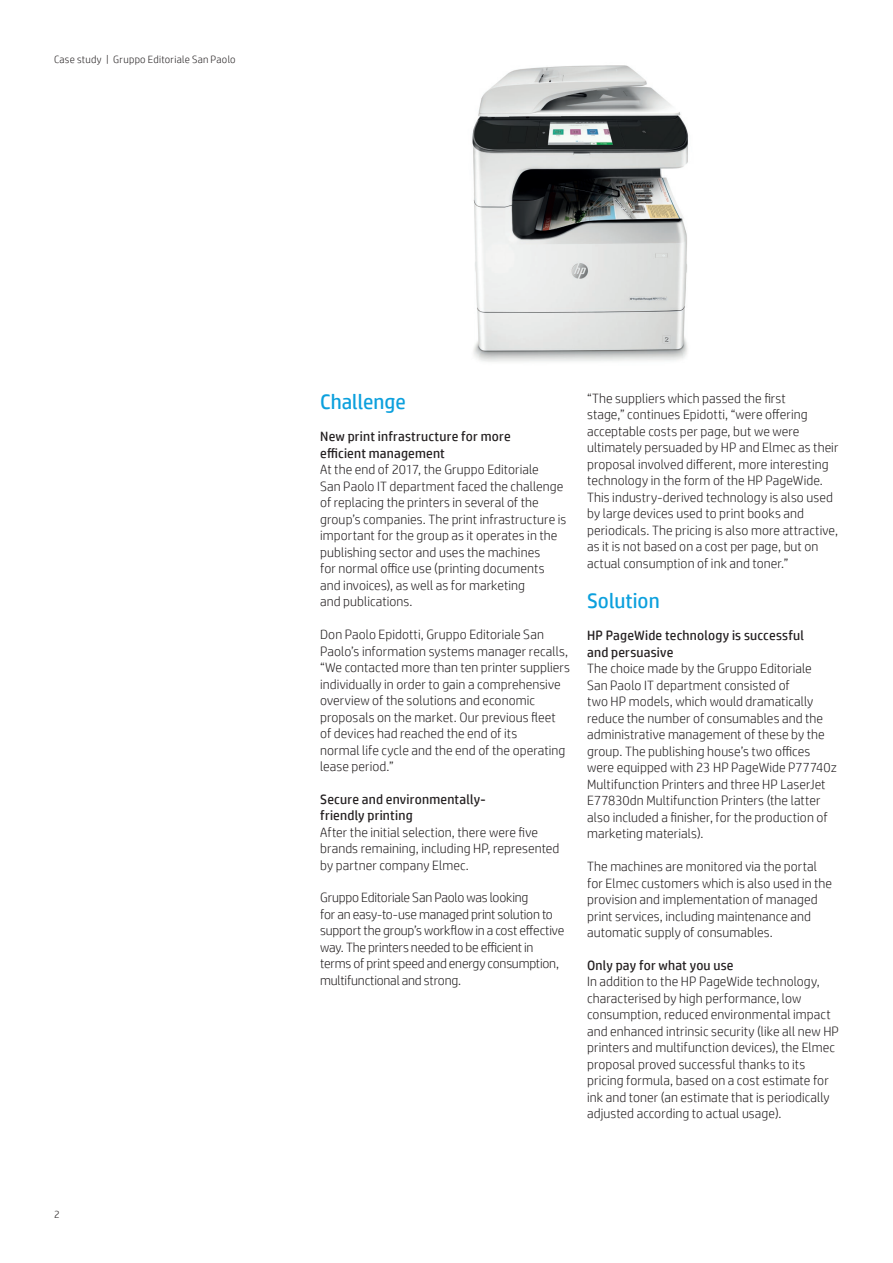
<style>
.page{position:relative;width:893px;height:1263px;background:#fff}
.page>*{position:absolute;margin:0;border:0;box-sizing:border-box;transform-origin:0 0}
.Subhead_14_16_bold_b{font:21px "HP Simplified";color:#0ca0dd}
.Body{font:300 13.5px/16.5px "HP Simplified";letter-spacing:.005em;color:#231f20}
.Body-2{font:300 13.5px/16.5px "HP Simplified";letter-spacing:-.015em;color:#231f20}
.Body_header_bold{font:13.5px/16.5px "HP Simplified";letter-spacing:.015em;color:#231f20}
.Title_descriptor{font:300 10.5px "HP Simplified";letter-spacing:.025em;color:#231f20}
.Page_number_left{font:300 10.5px "HP Simplified";color:#231f20}
</style>
<div class="page">
<img style="left:472px;top:65px;width:217px;height:297px">
<p class="Title_descriptor" style="left:54px;top:53px;width:183px">Case study | Gruppo Editoriale San Paolo</p>
<p class="Page_number_left" style="left:54px;top:1208px;width:7px">2</p>
<p class="Subhead_14_16_bold_b" style="left:320px;top:389px;width:87px">Challenge</p>
<p class="Body_header_bold" style="left:320px;top:428px;width:192px">New print infrastructure for more efficient management</p>
<p class="Body" style="left:320px;top:461px;width:248px">At the end of 2017, the Gruppo Editoriale<br>San Paolo IT department faced the challenge of replacing the printers in several of the group’s companies. The print infrastructure is important for the group as it operates in the publishing sector and uses the machines<br>for normal office use (printing documents and invoices), as well as for marketing<br>and publications.</p>
<p class="Body" style="left:320px;top:626px;width:251px">Don Paolo Epidotti, Gruppo Editoriale San Paolo’s information systems manager recalls, “We contacted more than ten printer suppliers individually in order to gain a comprehensive overview of the solutions and economic proposals on the market. Our previous fleet of devices had reached the end of its<br>normal life cycle and the end of the operating lease period.”</p>
<p class="Body_header_bold" style="left:320px;top:791px;width:167px">Secure and environmentally&shy;friendly printing</p>
<p class="Body" style="left:320px;top:824px;width:241px">After the initial selection, there were five brands remaining, including HP, represented by partner company Elmec.</p>
<p class="Body-2" style="left:320px;top:889px;width:246px">Gruppo Editoriale San Paolo was looking<br>for an easy-to-use managed print solution to support the group’s workflow in a cost effective way. The printers needed to be efficient in terms of print speed and energy consumption, multifunctional and strong.</p>
<p class="Body" style="left:587px;top:389px;width:253px">“The suppliers which passed the first<br>stage,” continues Epidotti, “were offering acceptable costs per page, but we were ultimately persuaded by HP and Elmec as their proposal involved different, more interesting technology in the form of the HP PageWide.<br>This industry-derived technology is also used by large devices used to print books and periodicals. The pricing is also more attractive, as it is not based on a cost per page, but on actual consumption of ink and toner.”</p>
<p class="Subhead_14_16_bold_b" style="left:587px;top:588px;width:74px">Solution</p>
<p class="Body_header_bold" style="left:587px;top:627px;width:218px">HP PageWide technology is successful and persuasive</p>
<p class="Body" style="left:587px;top:660px;width:251px">The choice made by the Gruppo Editoriale<br>San Paolo IT department consisted of<br>two HP models, which would dramatically reduce the number of consumables and the administrative management of these by the group. The publishing house’s two offices were equipped with 23 HP PageWide P77740z Multifunction Printers and three HP LaserJet E77830dn Multifunction Printers (the latter also included a finisher, for the production of marketing materials).</p>
<p class="Body" style="left:587px;top:858px;width:247px">The machines are monitored via the portal for Elmec customers which is also used in the provision and implementation of managed print services, including maintenance and automatic supply of consumables.</p>
<p class="Body_header_bold" style="left:587px;top:957px;width:148px">Only pay for what you use</p>
<p class="Body" style="left:587px;top:973px;width:253px">In addition to the HP PageWide technology, characterised by high performance, low consumption, reduced environmental impact and enhanced intrinsic security (like all new HP printers and multifunction devices), the Elmec proposal proved successful thanks to its pricing formula, based on a cost estimate for ink and toner (an estimate that is periodically adjusted according to actual usage).</p>
</div>
